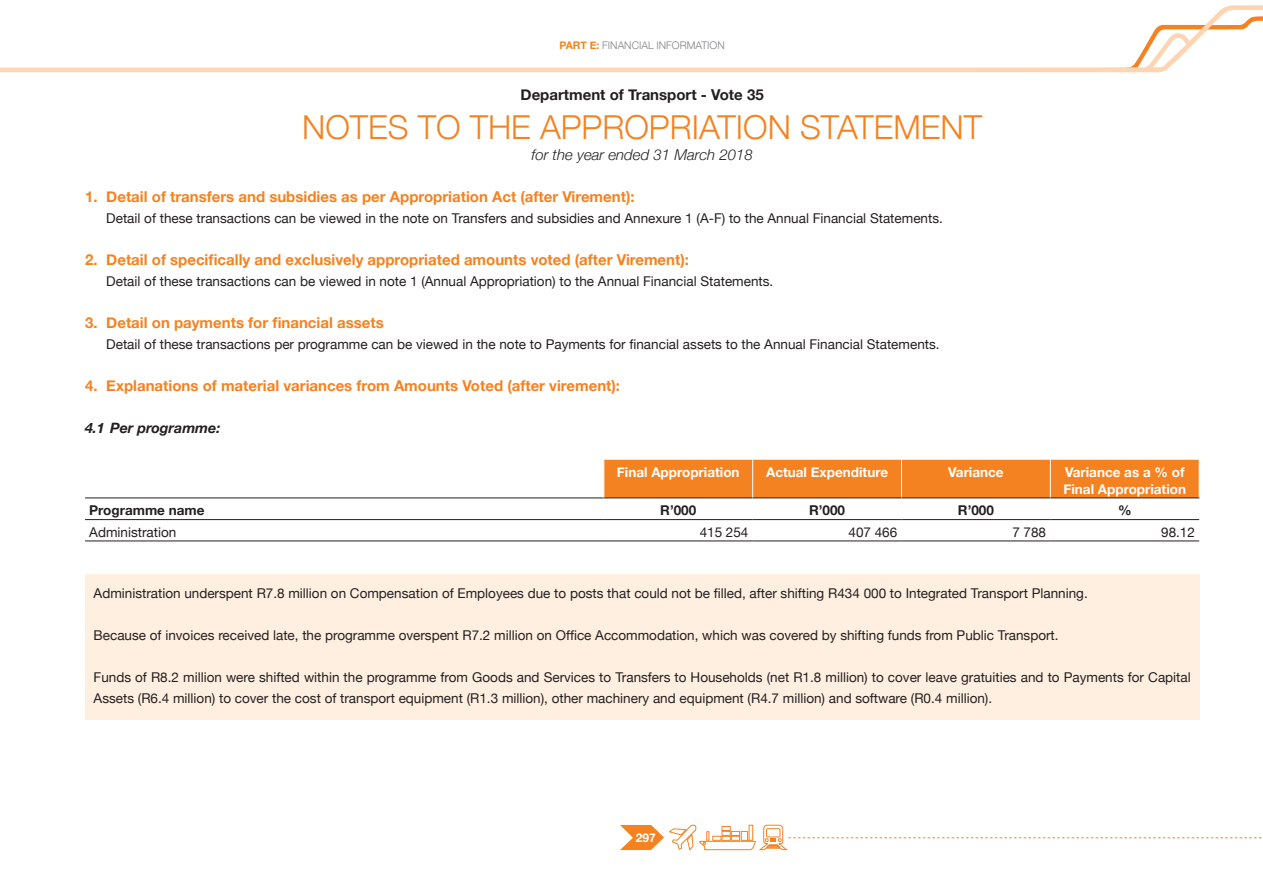
<style>
.page{position:relative;width:1263px;height:893px;background:#fff}
.page>*{position:absolute;margin:0;border:0;box-sizing:border-box;transform-origin:0 0}
.t1{font:300 33px "Helvetica Neue";color:#f58220}
.t2{font:700 15px "Helvetica Neue";color:#f58220}
.t3{font:700 15px "Helvetica Neue";color:#231f20}
.t4{font:italic 300 15px "Helvetica Neue";color:#231f20}
.t5{font:italic 700 14.25px "Helvetica Neue";color:#231f20}
.t6{font:13.5px/21px "Helvetica Neue";color:#231f20}
.t7{font:700 13.5px/16.5px "Helvetica Neue";color:#fff}
.t8{font:700 13.5px "Helvetica Neue";color:#231f20}
.t9{font:700 12px "Helvetica Neue";color:#fff}
.t10{font:300 10.5px "Helvetica Neue";color:#808285}
.s1{font-weight:700;color:#f58220}
</style>
<div class="page">
<svg style="left:620px;top:825px;width:642px;height:26px"></svg>
<svg style="left:0;top:5px;width:1263px;height:67px"></svg>
<div style="left:85px;top:574px;width:1114px;height:146px;background:#ffefe1"></div>
<div style="left:604px;top:460px;width:595px;height:38px;background:#f58220"></div>
<hr style="left:85px;top:519px;width:519px;height:1px;background:#231f20">
<hr style="left:604px;top:519px;width:149px;height:1px;background:#231f20">
<hr style="left:753px;top:519px;width:148px;height:1px;background:#231f20">
<hr style="left:901px;top:519px;width:149px;height:1px;background:#231f20">
<hr style="left:1050px;top:519px;width:149px;height:1px;background:#231f20">
<hr style="left:85px;top:541px;width:519px;height:1px;background:#231f20">
<hr style="left:604px;top:541px;width:149px;height:1px;background:#231f20">
<hr style="left:753px;top:541px;width:148px;height:1px;background:#231f20">
<hr style="left:901px;top:541px;width:149px;height:1px;background:#231f20">
<hr style="left:1050px;top:541px;width:149px;height:1px;background:#231f20">
<hr style="left:85px;top:498px;width:519px;height:1px;background:#231f20">
<hr style="left:604px;top:498px;width:149px;height:1px;background:#231f20">
<hr style="left:753px;top:498px;width:148px;height:1px;background:#231f20">
<hr style="left:901px;top:498px;width:149px;height:1px;background:#231f20">
<hr style="left:1050px;top:498px;width:149px;height:1px;background:#231f20">
<hr style="left:752px;top:460px;width:1px;height:38px;background:#fff">
<hr style="left:901px;top:460px;width:1px;height:38px;background:#fff">
<hr style="left:1050px;top:460px;width:1px;height:38px;background:#fff">
<p class="t10" style="left:559px;top:36px;width:167px"><span class="s1">PART E:</span> FINANCIAL INFORMATION</p>
<p class="t3" style="left:521px;top:83px;width:245px">Department of Transport - Vote 35</p>
<h1 class="t1" style="left:302px;top:101px;width:681px">NOTES TO THE APP ROPRIATION STATEMENT</h1>
<p class="t4" style="left:531px;top:143px;width:223px">for the year ended 31 March 2018</p>
<p class="t2" style="left:85px;top:185px;width:551px">1. Detail of transfers and subsidies as per Appropriation Act (after Virement):</p>
<p class="t6" style="left:106px;top:208px;width:838px">Detail of these transactions can be viewed in the note on Transfers and subsidies and Annexure 1 (A-F) to the Annual Financial Statements.</p>
<p class="t2" style="left:85px;top:248px;width:605px">2. Detail of specifically and exclusively appropriated amounts voted (after Virement):</p>
<p class="t6" style="left:106px;top:271px;width:668px">Detail of these transactions can be viewed in note 1 (Annual Appropriation) to the Annual Financial Statements.</p>
<p class="t2" style="left:85px;top:311px;width:300px">3. Detail on payments for financial assets</p>
<p class="t6" style="left:106px;top:334px;width:835px">Detail of these transactions per programme can be viewed in the note to Payments for financial assets to the Annual Financial Statements.</p>
<p class="t2" style="left:85px;top:374px;width:537px">4. Explanations of material variances from Amounts Voted (after virement):</p>
<p class="t5" style="left:85px;top:416px;width:137px">4.1 Per programme:</p>
<p class="t7" style="left:617px;top:464px;width:124px">Final Appropriation</p>
<p class="t7" style="left:766px;top:464px;width:123px">Actual Expenditure</p>
<p class="t7" style="left:948px;top:464px;width:57px">Variance</p>
<p class="t7" style="left:1063px;top:464px;width:124px">Variance as a % of<br>Final Appropriation</p>
<p class="t8" style="left:89px;top:500px;width:117px">Programme name</p>
<p class="t8" style="left:660px;top:500px;width:38px">R’000</p>
<p class="t8" style="left:809px;top:500px;width:38px">R’000</p>
<p class="t8" style="left:958px;top:500px;width:38px">R’000</p>
<p class="t8" style="left:1118px;top:500px;width:15px">%</p>
<p class="t6" style="left:89px;top:522px;width:89px">Administration</p>
<p class="t6" style="left:700px;top:522px;width:50px">415 254</p>
<p class="t6" style="left:848px;top:522px;width:50px">407 466</p>
<p class="t6" style="left:1012px;top:522px;width:35px">7 788</p>
<p class="t6" style="left:1161px;top:522px;width:35px">98.12</p>
<p class="t6" style="left:94px;top:584px;width:996px">Administration underspent R7.8 million on Compensation of Employees due to posts that could not be filled, after shifting R434 000 to Integrated Transport Planning.</p>
<p class="t6" style="left:94px;top:626px;width:966px">Because of invoices received late, the programme overspent R7.2 million on Office Accommodation, which was covered by shifting funds from Public Transport.</p>
<p class="t6" style="left:94px;top:668px;width:1099px">Funds of R8.2 million were shifted within the programme from Goods and Services to Transfers to Households (net R1.8 million) to cover leave gratuities and to Payments for Capital<br>Assets (R6.4 million) to cover the cost of transport equipment (R1.3 million), other machinery and equipment (R4.7 million) and software (R0.4 million).</p>
<p class="t9" style="left:636px;top:828px;width:22px">297</p>
</div>
